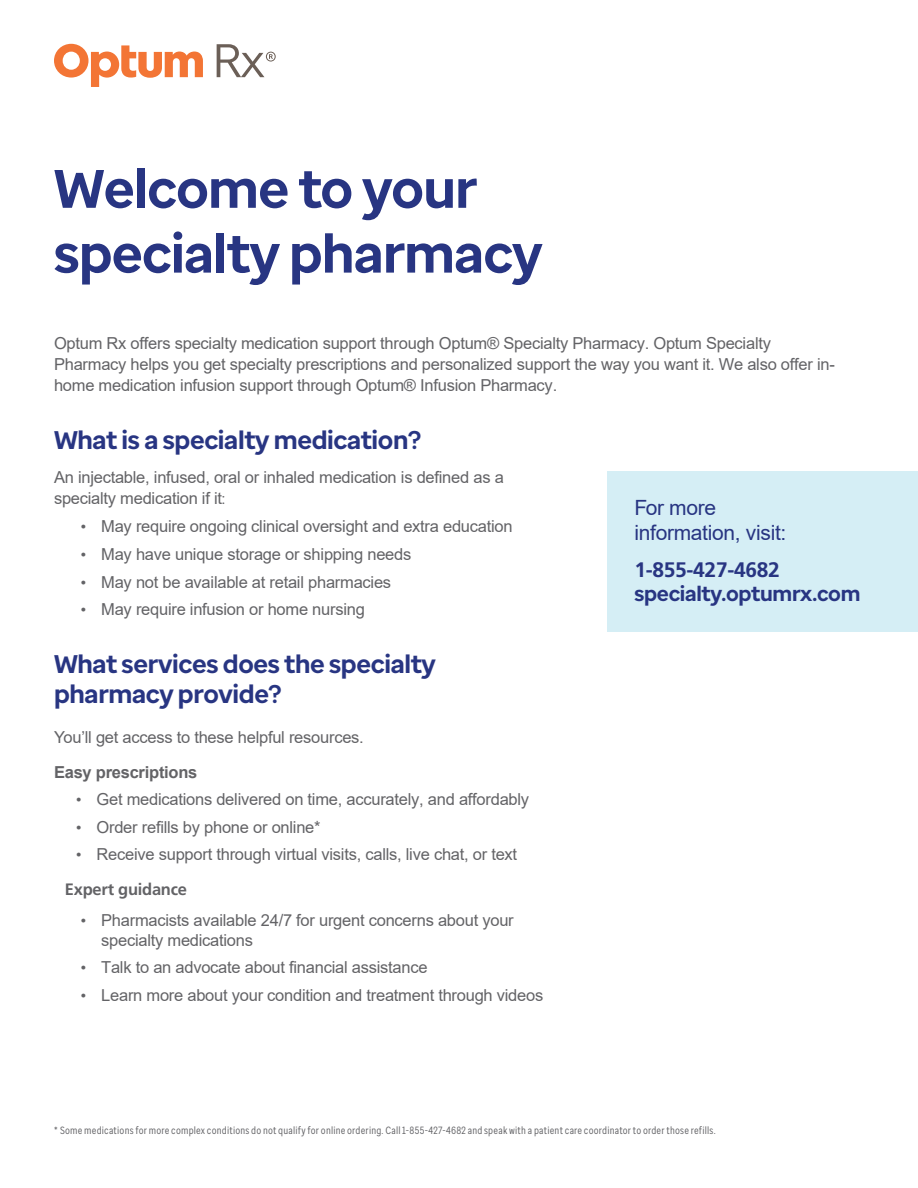
<style>
.page{position:relative;width:918px;height:1188px;background:#fff}
.page>*{position:absolute;margin:0;border:0;box-sizing:border-box;transform-origin:0 0}
.t1{font:700 54px/64.8px "Optum Sans";letter-spacing:-.015em;color:#283582}
.t2{font:700 25.5px/30.6px "Optum Sans";letter-spacing:-.015em;color:#283582}
.t3{font:21px/25.2px "Arial";letter-spacing:-.015em;color:#283582}
.t4{font:700 21px "Optum Sans";letter-spacing:-.015em;color:#283582}
.t5{font:700 21px "Frutiger LT Pro";letter-spacing:-.015em;color:#283582}
.t6{font:16.5px/21px "Arial";letter-spacing:-.015em;color:#636366}
.t7{font:700 16.5px "Arial";letter-spacing:-.015em;color:#636366}
.t8{font:700 16.5px "Frutiger LT Pro";letter-spacing:-.015em;color:#636366}
.t9{font:10.5px "Optum Sans Cond";letter-spacing:.02em;color:#636366}
.s1{font-family:"Optum Sans"}
.s2{font-family:"Optum Sans";font-weight:700}
</style>
<div class="page">
<svg style="left:54px;top:44px;width:149px;height:43px"></svg>
<svg style="left:217px;top:44px;width:59px;height:33px"></svg>
<div style="left:608px;top:471px;width:310px;height:161px;background:#d5eef5"></div>
<h1 class="t1" style="left:54px;top:157px;width:490px">Welcome to your specialty pharmacy</h1>
<p class="t6" style="left:54px;top:333px;width:782px">Optum Rx offers specialty medication support through Optum® Specialty Pharmacy. Optum Specialty<br>Pharmacy helps you get specialty prescriptions and personalized support the way you want it. We also offer in&shy;home medication infusion support through Optum® Infusion Pharmacy.</p>
<h2 class="t2" style="left:54px;top:424px;width:369px">What is a specialty medication?</h2>
<p class="t6" style="left:54px;top:467px;width:451px">An injectable, infused, oral or inhaled medication is defined as a specialty medication if it<span class="s1">:</span></p>
<p class="t6" style="left:81px;top:516px;width:433px"><span class="s2">•</span> May require ongoing clinical oversight and extra education</p>
<p class="t6" style="left:81px;top:543px;width:332px"><span class="s2">•</span> May have unique storage or shipping needs</p>
<p class="t6" style="left:81px;top:571px;width:312px"><span class="s2">•</span> May not be available at retail pharmacies</p>
<p class="t6" style="left:81px;top:599px;width:285px"><span class="s2">•</span> May require infusion or home nursing</p>
<h2 class="t2" style="left:54px;top:649px;width:383px">What services does the specialty pharmacy provide?</h2>
<p class="t6" style="left:54px;top:726px;width:311px">You’ll get access to these helpful resources.</p>
<p class="t7" style="left:54px;top:760px;width:145px">Easy prescriptions</p>
<p class="t6" style="left:76px;top:789px;width:454px"><span class="s2">•</span> Get medications delivered on time, accurately, and affordably</p>
<p class="t6" style="left:76px;top:816px;width:246px"><span class="s2">•</span> Order refills by phone or online*</p>
<p class="t6" style="left:76px;top:844px;width:442px"><span class="s2">•</span> Receive support through virtual visits, calls, live chat, or text</p>
<p class="t8" style="left:65px;top:879px;width:124px">Expert guidance</p>
<p class="t6" style="left:101px;top:910px;width:414px;line-height:19.8px;text-indent:-20px"><span class="s2">•</span> Pharmacists available 24/7 for urgent concerns about your specialty medications</p>
<p class="t6" style="left:81px;top:957px;width:348px"><span class="s2">•</span> Talk to an advocate about financial assistance</p>
<p class="t6" style="left:81px;top:985px;width:464px"><span class="s2">•</span> Learn more about your condition and treatment through videos</p>
<p class="t3" style="left:634px;top:495px;width:153px">For more information, visit:</p>
<p class="t5" style="left:635px;top:557px;width:147px">1-855-427-4682</p>
<p class="t4" style="left:635px;top:580px;width:228px">specialty.optumrx.com</p>
<p class="t9" style="left:54px;top:1124px;width:663px">* Some medications for more complex conditions do not qualify for online ordering. Call 1-855-427-4682 and speak with a patient care coordinator to order those refills.</p>
</div>
